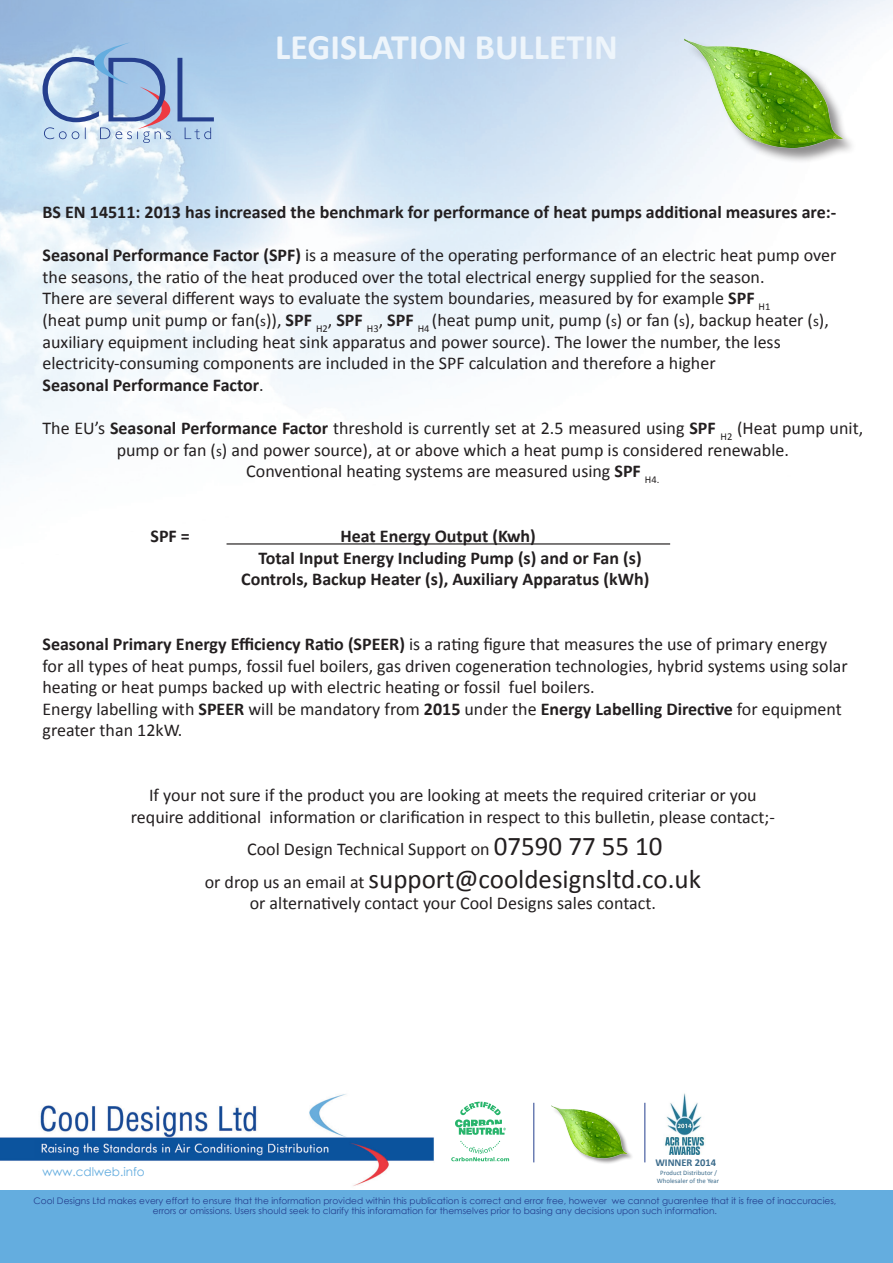
<style>
.page{position:relative;width:893px;height:1263px;background:#fff}
.page>*{position:absolute;margin:0;border:0;box-sizing:border-box;transform-origin:0 0}
.t1{font:700 36px "Calibri";color:#eef5fb}
.t2{font:27px "Calibri";color:#231f20}
.t3{font:18px/21.6px "Calibri";color:#231f20}
.t4{font:700 18px "Calibri";color:#231f20}
.t5{font:12px "Century Gothic";color:#64addf}
.t6{font:700 10.5px "Calibri";color:#3b6b8b}
.t7{font:9px/10.8px "Century Gothic";color:#253f8e;text-align:center}
.t8{font:6.75px "Calibri";color:#3b6b8b}
.s1{font-weight:700}
.s2{font-size:15px}
.s3{font-size:27px}
.s4{font-size:18px}
</style>
<div class="page">
<img style="left:0;top:0;width:893px;height:1163px">
<svg style="left:43px;top:43px;width:171px;height:100px;background:#a4bddd"></svg>
<div style="left:685px;top:40px;width:173px;height:124px;background:#231f20;opacity:.5"></div>
<img style="left:685px;top:36px;width:159px;height:118px">
<div style="left:0;top:1190px;width:893px;height:73px;background:#64addf"></div>
<img style="left:0;top:1090px;width:435px;height:96px">
<svg style="left:455px;top:1101px;width:51px;height:34px"></svg>
<svg style="left:451px;top:1141px;width:58px;height:20px"></svg>
<hr style="left:533px;top:1103px;width:1px;height:59px;background:#253f8e">
<div style="left:552px;top:1106px;width:82px;height:59px;background:#231f20;opacity:.49"></div>
<img style="left:552px;top:1105px;width:76px;height:56px">
<img style="left:663px;top:1091px;width:42px;height:63px">
<hr style="left:645px;top:1103px;width:1px;height:59px;background:#253f8e">
<hr style="left:227px;top:543px;width:443px;height:1px;background:#231f20">
<p class="t1" style="left:275px;top:21px;width:344px">LEGISLATION BULLETIN</p>
<p class="t4" style="left:43px;top:199px;width:795px">BS EN 14511: 2013 has increased the benchmark for performance of heat pumps additional measures are:-</p>
<p class="t3" style="left:43px;top:244px;width:795px"><span class="s1">Seasonal Performance Factor (SPF)</span> is a measure of the operating performance of an electric heat pump over the seasons, the ratio of the heat produced over the total electrical energy supplied for the season.</p>
<p class="t3" style="left:43px;top:287px;width:729px">There are several different ways to evaluate the system boundaries, measured by for example <span class="s1">SPF</span> <sub>H1</sub></p>
<p class="t3" style="left:43px;top:309px;width:788px">(heat pump unit pump or fan(<span class="s2">s</span>)), <span class="s1">SPF</span> <sub>H2</sub>, <span class="s1">SPF</span> <sub>H3</sub>, <span class="s1">SPF</span> <sub>H4</sub> (heat pump unit, pump (<span class="s2">s</span>) or fan (<span class="s2">s</span>), backup heater (<span class="s2">s</span>), auxiliary equipment including heat sink apparatus and power source). The lower the number, the less</p>
<p class="t3" style="left:43px;top:352px;width:675px">electricity-consuming components are included in the SPF calculation and therefore a higher<br><span class="s1">Seasonal Performance Factor</span>.</p>
<p class="t3" style="left:43px;top:417px;width:822px;text-align:center">The EU’s <span class="s1">Seasonal Performance Factor</span> threshold is currently set at 2.5 measured using <span class="s1">SPF</span> <sub>H2</sub> (Heat pump unit, pump or fan (<span class="s2">s</span>) and power source), at or above which a heat pump is considered renewable.</p>
<p class="t3" style="left:246px;top:460px;width:415px">Conventional heating systems are measured using <span class="s1">SPF</span> <sub>H4.</sub></p>
<p class="t4" style="left:151px;top:523px;width:41px">SPF =</p>
<p class="t4" style="left:340px;top:523px;width:197px">Heat Energy Output (Kwh)</p>
<p class="t4" style="left:259px;top:545px;width:385px">Total Input Energy Including Pump (s) and or Fan (s)</p>
<p class="t4" style="left:241px;top:566px;width:410px">Controls, Backup Heater (s), Auxiliary Apparatus (kWh)</p>
<p class="t3" style="left:43px;top:633px;width:807px"><span class="s1">Seasonal Primary Energy Efficiency Ratio (SPEER)</span> is a rating figure that measures the use of primary energy for all types of heat pumps, fossil fuel boilers, gas driven cogeneration technologies, hybrid systems using solar heating or heat pumps backed up with electric heating or fossil fuel boilers.</p>
<p class="t3" style="left:43px;top:697px;width:801px">Energy labelling with <span class="s1">SPEER</span> will be mandatory from <span class="s1">2015</span> under the <span class="s1">Energy Labelling Directive</span> for equipment greater than 12kW.</p>
<p class="t3" style="left:149px;top:784px;width:609px">If your not sure if the product you are looking at meets the required criteriar or you</p>
<p class="t3" style="left:131px;top:805px;width:645px">require additional information or clarification in respect to this bulletin, please contact;-</p>
<p class="t3" style="left:247px;top:838px;width:417px">Cool Design Technical Support on <span class="s3">07590 77 55 10</span></p>
<p class="t2" style="left:205px;top:860px;width:498px"><span class="s4">or drop us an email at</span> support@cooldesignsltd.co.uk</p>
<p class="t3" style="left:250px;top:892px;width:408px">or alternatively contact your Cool Designs sales contact.</p>
<p class="t6" style="left:655px;top:1155px;width:62px">WINNER 2014</p>
<p class="t8" style="left:660px;top:1168px;width:58px">Product Distributor /</p>
<p class="t8" style="left:657px;top:1176px;width:64px">Wholesaler of the Year</p>
<p class="t5" style="left:43px;top:1163px;width:104px">www.cdlweb.info</p>
<p class="t7" style="left:34px;top:1195px;width:804px">Cool Designs Ltd makes every effort to ensure that the information provided within this publication is correct and error free, however we cannot guarentee that it is free of inaccuracies, errors or omissions. Users should seek to clarify this inforamation for themselves prior to basing any decisions upon such information.</p>
</div>
